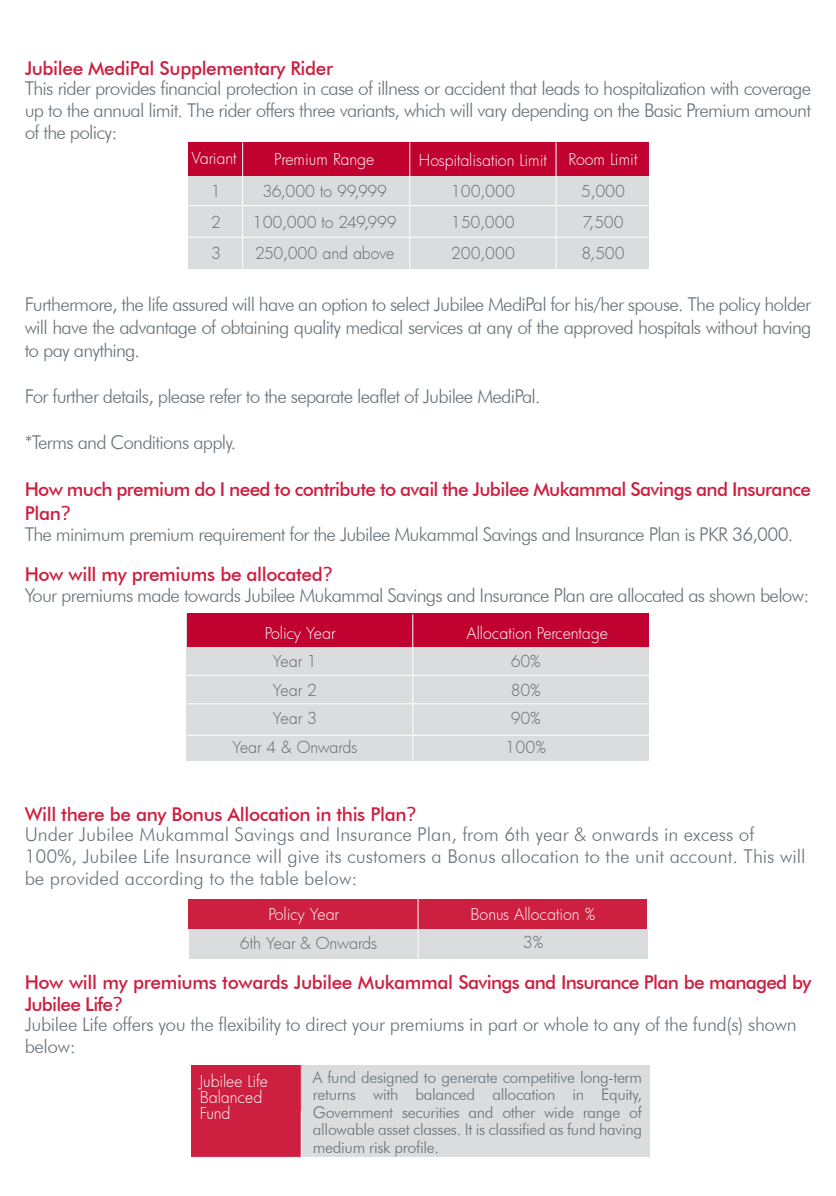
<style>
.page{position:relative;width:836px;height:1196px;background:#fff}
.page>*{position:absolute;margin:0;border:0;box-sizing:border-box;transform-origin:0 0}
.t1{font:300 19px/22px "Futura BT";letter-spacing:-.04em;color:#6a747b;text-align:justify}
.t2{font:300 19px/20.2px "Futura BT";color:#6a747b}
.t3{font:500 19px/23px "Futura BT";letter-spacing:-.035em;color:#cd1f40}
.t4{font:300 19px/22px "Futura BT";letter-spacing:-.02em;color:#6a747b}
.t5{font:300 16px/17.6px "Futura BT";letter-spacing:-.02em;color:#6a747b;text-align:justify}
.t6{font:300 16px/31px "Futura";color:#656669;text-align:center}
.t7{font:300 16px/16px "Futura";color:#fff}
.s1{font-family:"Verdana";font-weight:400}
.s2{font-weight:500;color:#cd1f40}
.s3{font-family:"Verdana";font-weight:400;color:#cd1f40}
</style>
<div class="page">
<div style="left:187px;top:614px;width:461px;height:146px;background:#dadcde"></div>
<div style="left:187px;top:614px;width:461px;height:33px;background:#c10230"></div>
<hr style="left:412px;top:647px;width:1px;height:114px;background:#fff">
<hr style="left:187px;top:674px;width:462px;height:1px;background:#fff">
<hr style="left:187px;top:703px;width:462px;height:1px;background:#fff">
<hr style="left:187px;top:734px;width:462px;height:1px;background:#fff">
<hr style="left:412px;top:614px;width:1px;height:33px;background:#fff">
<div style="left:189px;top:898px;width:458px;height:30px;background:#cd1f40"></div>
<div style="left:188px;top:928px;width:459px;height:30px;background:#dadcde"></div>
<hr style="left:417px;top:898px;width:1px;height:60px;background:#fff">
<div style="left:191px;top:1064px;width:110px;height:93px;background:#cd1f40"></div>
<div style="left:301px;top:1064px;width:348px;height:93px;background:#dadcde"></div>
<hr style="left:301px;top:1110px;width:1px;height:47px;background:#fff">
<hr style="left:191px;top:1156px;width:458px;height:1px;background:#fff">
<div style="left:188px;top:142px;width:460px;height:127px;background:#dadcde"></div>
<div style="left:188px;top:142px;width:460px;height:33px;background:#c10230"></div>
<hr style="left:187px;top:205px;width:461px;height:1px;background:#fff">
<hr style="left:187px;top:237px;width:461px;height:1px;background:#fff">
<hr style="left:242px;top:142px;width:1px;height:127px;background:#fff">
<hr style="left:409px;top:142px;width:1px;height:127px;background:#fff">
<hr style="left:555px;top:142px;width:1px;height:127px;background:#fff">
<p class="t3" style="left:25px;top:57px;width:310px">Jubilee MediPal Supplementary Rider</p>
<p class="t1" style="left:25px;top:77px;width:787px">This rider provides financial protection in case of illness or accident that leads to hospitalization with coverage up to the annual limit. The rider offers three variants, which will vary depending on the Basic Premium amount of the policy:</p>
<p class="t7" style="left:192px;top:149px;width:46px">Variant</p>
<p class="t7" style="left:274px;top:151px;width:102px">Premium Range</p>
<p class="t7" style="left:418px;top:152px;width:129px">Hospitalisation Limit</p>
<p class="t7" style="left:568px;top:151px;width:70px">Room Limit</p>
<p class="t6" style="left:211px;top:175px;width:11px;text-align:justify">1<br>2<br>3</p>
<p class="t6" style="left:253px;top:175px;width:145px">36,000 to 99,999<br>100,000 to 249,999<br>250,000 and above</p>
<p class="t6" style="left:451px;top:175px;width:65px;text-align:justify">100,000<br>150,000<br>200,000</p>
<p class="t6" style="left:581px;top:175px;width:45px;text-align:justify">5,000<br>7,500<br>8,500</p>
<p class="t1" style="left:25px;top:292px;width:788px;line-height:23px">Furthermore, the life assured will have an option to select Jubilee MediPal for his/her spouse. The policy holder will have the advantage of obtaining quality medical services at any of the approved hospitals without having to pay anything.</p>
<p class="t1" style="left:25px;top:384px;width:517px">For further details, please refer to the separate leaflet of Jubilee MediPal.</p>
<p class="t1" style="left:25px;top:430px;width:213px">*Terms and Conditions apply.</p>
<p class="t3" style="left:25px;top:478px;width:787px">How much premium do I need to contribute to avail the Jubilee Mukammal Savings and Insurance<br>Plan<span class="s1">?</span></p>
<p class="t1" style="left:25px;top:514px;width:769px;line-height:39.8px">The minimum premium requirement for the Jubilee Mukammal Savings and Insurance Plan is PKR 36,000.<br><span class="s2">How will my premiums be allocated</span><span class="s3">?</span></p>
<p class="t1" style="left:25px;top:583px;width:785px">Your premiums made towards Jubilee Mukammal Savings and Insurance Plan are allocated as shown below:</p>
<p class="t7" style="left:264px;top:624px;width:72px">Policy Year</p>
<p class="t7" style="left:466px;top:624px;width:143px">Allocation Percentage</p>
<p class="t6" style="left:232px;top:646px;width:126px;line-height:28.8px">Year 1<br>Year 2<br>Year 3<br>Year 4 &amp; Onwards</p>
<p class="t6" style="left:505px;top:646px;width:42px;line-height:28.8px">60%<br>80%<br>90%<br>100%</p>
<p class="t2" style="left:25px;top:803px;width:731px"><span class="s2">Will there be any Bonus Allocation in this Plan</span><span class="s3">?<br></span>Under Jubilee Mukammal Savings and Insurance Plan, from 6th year &amp; onwards in excess of</p>
<p class="t2" style="left:25px;top:844px;width:782px;line-height:22px">100%, Jubilee Life Insurance will give its customers a Bonus allocation to the unit account. This will be provided according to the table below:</p>
<p class="t7" style="left:268px;top:905px;width:72px">Policy Year</p>
<p class="t6" style="left:240px;top:926px;width:139px">6th Year &amp; Onwards</p>
<p class="t7" style="left:470px;top:905px;width:126px">Bonus Allocation %</p>
<p class="t6" style="left:522px;top:926px;width:22px">3%</p>
<p class="t3" style="left:25px;top:970px;width:787px;line-height:22px">How will my premiums towards Jubilee Mukammal Savings and Insurance Plan be managed by<br>Jubilee Life<span class="s1">?</span></p>
<p class="t4" style="left:25px;top:1012px;width:773px">Jubilee Life offers you the flexibility to direct your premiums in part or whole to any of the fund(s) shown below:</p>
<p class="t7" style="left:200px;top:1072px;width:70px">Jubilee Life<br>Balanced<br>Fund</p>
<p class="t5" style="left:313px;top:1067px;width:330px">A fund designed to generate competitive long-term returns with balanced allocation in Equity, Government securities and other wide range of allowable asset classes. It is classified as fund having medium risk profile.</p>
</div>
